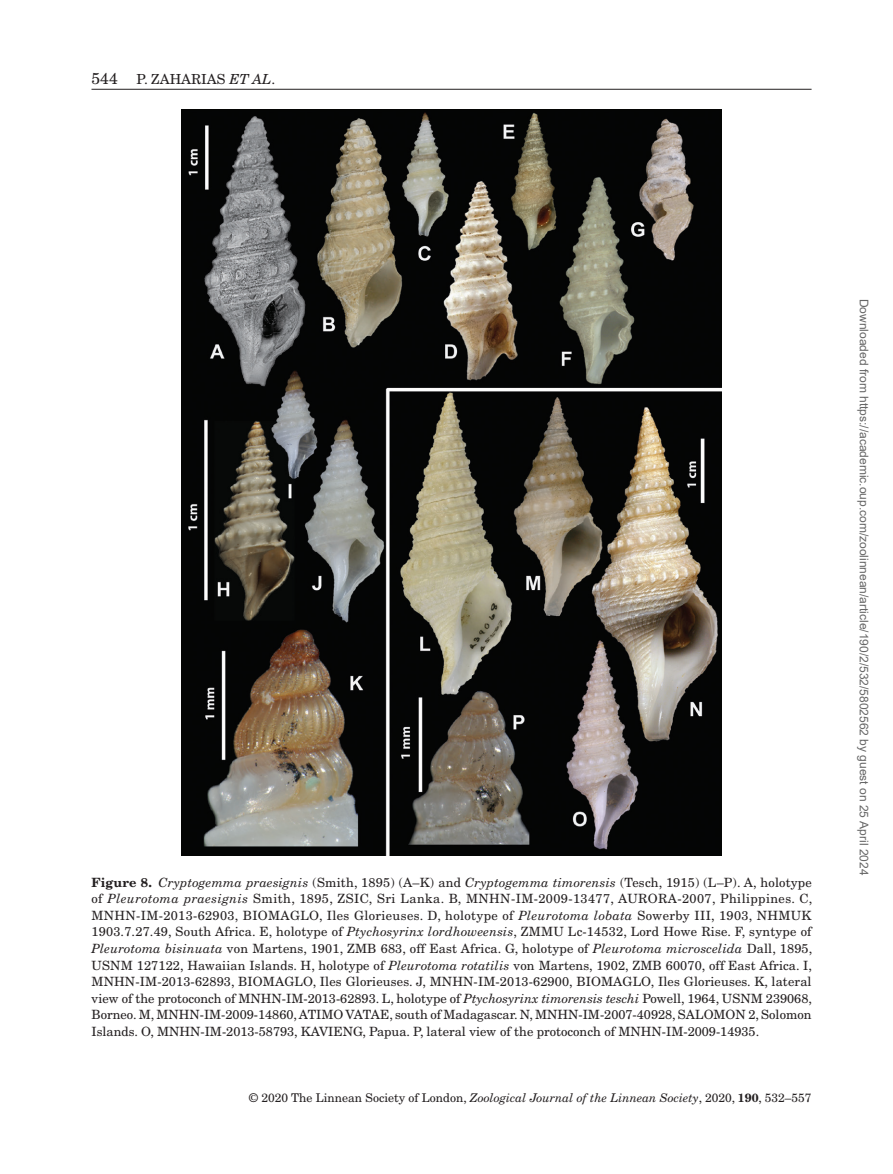
<style>
.page{position:relative;width:893px;height:1174px;background:#fff}
.page>*{position:absolute;margin:0;border:0;box-sizing:border-box;transform-origin:0 0}
.t1{font:13.8px "New Century Schlbk";color:#231f20}
.t2{font:12.75px/16.5px "New Century Schlbk";color:#231f20;text-align:justify}
.t3{font:12px "Arial";color:#666}
.t4{font:12px "New Century Schlbk";color:#231f20}
.s1{font-size:15.75px}
.s2{font-style:italic}
.s3{font-weight:700}
</style>
<div class="page">
<hr style="left:92px;top:89px;width:720px;height:1px;background:#231f20">
<img style="left:181px;top:110px;width:540px;height:745px">
<p class="t1" style="left:92px;top:70px;width:185px"><span class="s1">544</span> P. ZAHARIAS <span class="s2">ET AL</span>.</p>
<p class="t2" style="left:92px;top:874px;width:722px"><span class="s3">Figure 8.</span> <span class="s2">Cryptogemma praesignis</span> (Smith, 1895) (A–K) and <span class="s2">Cryptogemma timorensis</span> (Tesch, 1915) (L–P). A, holotype of <span class="s2">Pleurotoma praesignis</span> Smith, 1895, ZSIC, Sri Lanka. B, MNHN-IM-2009-13477, AURORA-2007, Philippines. C, MNHN-IM-2013-62903, BIOMAGLO, Iles Glorieuses. D, holotype of <span class="s2">Pleurotoma lobata</span> Sowerby III, 1903, NHMUK 1903.7.27.49, South Africa. E, holotype of <span class="s2">Ptychosyrinx lordhoweensis</span>, ZMMU Lc-14532, Lord Howe Rise. F, syntype of <span class="s2">Pleurotoma bisinuata</span> von Martens, 1901, ZMB 683, off East Africa. G, holotype of <span class="s2">Pleurotoma microscelida</span> Dall, 1895, USNM 127122, Hawaiian Islands. H, holotype of <span class="s2">Pleurotoma rotatilis</span> von Martens, 1902, ZMB 60070, off East Africa. I, MNHN-IM-2013-62893, BIOMAGLO, Iles Glorieuses. J, MNHN-IM-2013-62900, BIOMAGLO, Iles Glorieuses. K, lateral view of the protoconch of MNHN-IM-2013-62893. L, holotype of <span class="s2">Ptychosyrinx timorensis teschi</span> Powell, 1964, USNM 239068, Borneo. M, MNHN-IM-2009-14860, ATIMO VATAE, south of Madagascar. N, MNHN-IM-2007-40928, SALOMON 2, Solomon Islands. O, MNHN-IM-2013-58793, KAVIENG, Papua. P, lateral view of the protoconch of MNHN-IM-2009-14935.</p>
<p class="t4" style="left:249px;top:1090px;width:564px">© 2020 The Linnean Society of London, <span class="s2">Zoological Journal of the Linnean Society</span>, 2020, <span class="s3">190</span>, 532–557</p>
<p class="t3" style="left:868px;top:298px;width:578px;rotate:90deg">Downloaded from https://academic.oup.com/zoolinnean/article/190/2/532/5802562 by guest on 25 April 2024</p>
</div>
